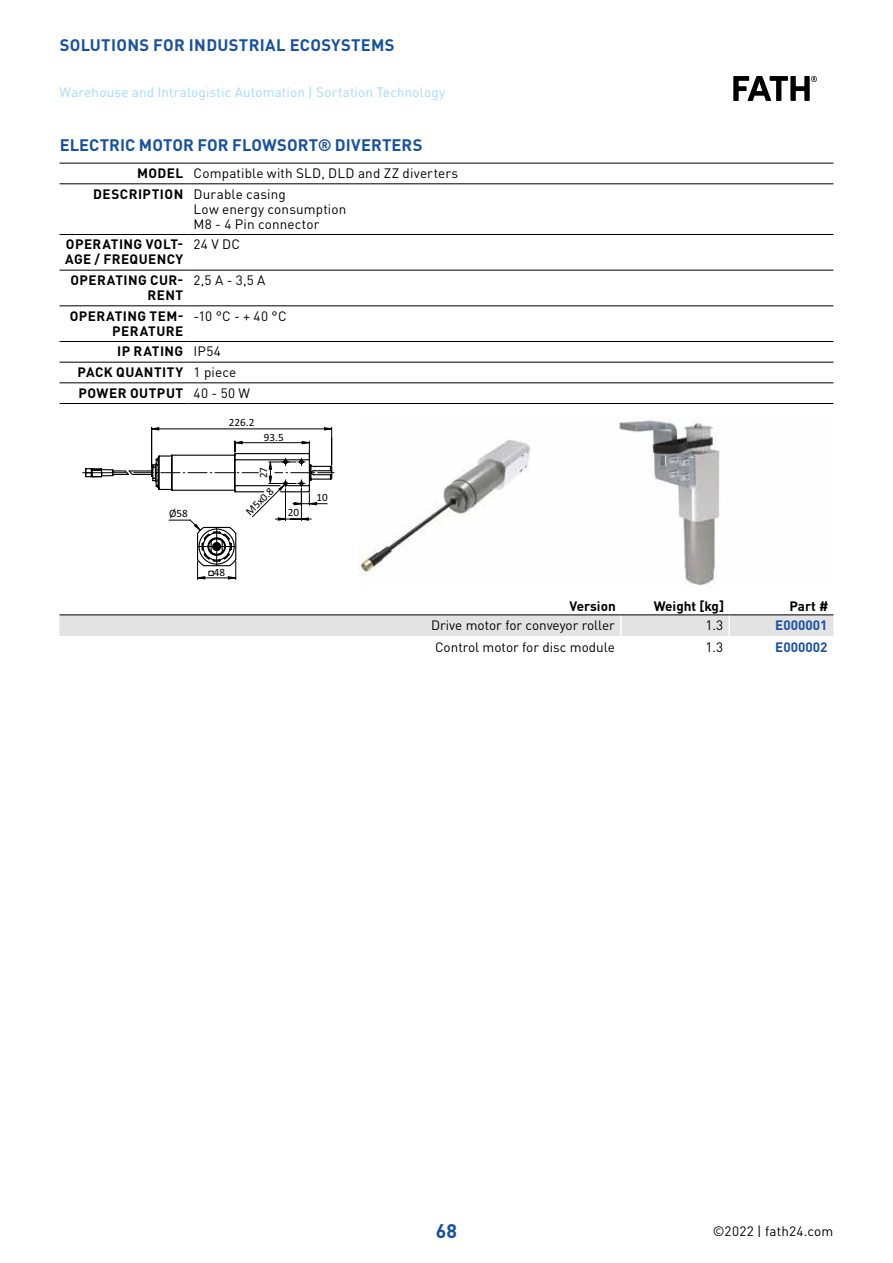
<style>
.page{position:relative;width:893px;height:1263px;background:#fff}
.page>*{position:absolute;margin:0;border:0;box-sizing:border-box;transform-origin:0 0}
.t1{font:700 19.5px "DIN Pro";color:#1951a0}
.t2{font:700 16.5px "DIN Pro";letter-spacing:.015em;color:#1951a0}
.t3{font:13.5px/20.7px "DIN Pro";letter-spacing:.01em;color:#000}
.t4{font:700 13.5px/15px "DIN Pro";letter-spacing:.03em;color:#000}
.t5{font:13.5px "DIN Pro";letter-spacing:.01em;color:#a1daf8}
.t6{font:700 13.5px "DIN Pro";color:#000}
.t7{font:700 13.5px "DIN Pro";color:#1951a0}
.t8{font:11.1px "Calibri";color:#000}
.s1{font-weight:700}
.s2{font-weight:400}
</style>
<div class="page">
<hr style="left:60px;top:163px;width:129px;height:1px;background:#000">
<hr style="left:189px;top:163px;width:644px;height:1px;background:#000">
<hr style="left:60px;top:184px;width:129px;height:1px;background:#000">
<hr style="left:189px;top:184px;width:644px;height:1px;background:#000">
<hr style="left:60px;top:234px;width:129px;height:1px;background:#000">
<hr style="left:189px;top:234px;width:644px;height:1px;background:#000">
<hr style="left:60px;top:270px;width:129px;height:1px;background:#000">
<hr style="left:189px;top:270px;width:644px;height:1px;background:#000">
<hr style="left:60px;top:306px;width:129px;height:1px;background:#000">
<hr style="left:189px;top:306px;width:644px;height:1px;background:#000">
<hr style="left:60px;top:341px;width:129px;height:1px;background:#000">
<hr style="left:189px;top:341px;width:644px;height:1px;background:#000">
<hr style="left:60px;top:362px;width:129px;height:1px;background:#000">
<hr style="left:189px;top:362px;width:644px;height:1px;background:#000">
<hr style="left:60px;top:383px;width:129px;height:1px;background:#000">
<hr style="left:60px;top:403px;width:129px;height:1px;background:#000">
<hr style="left:189px;top:383px;width:644px;height:1px;background:#000">
<hr style="left:189px;top:403px;width:644px;height:1px;background:#000">
<svg style="left:83px;top:427px;width:251px;height:153px"></svg>
<img style="left:358px;top:417px;width:362px;height:170px">
<div style="left:60px;top:616px;width:773px;height:20px;background:#e3e3e3"></div>
<hr style="left:620px;top:615px;width:2px;height:21px;background:#fff">
<hr style="left:728px;top:615px;width:2px;height:21px;background:#fff">
<hr style="left:60px;top:615px;width:561px;height:1px;background:#000">
<hr style="left:621px;top:615px;width:108px;height:1px;background:#000">
<hr style="left:729px;top:615px;width:104px;height:1px;background:#000">
<svg style="left:733px;top:76px;width:84px;height:25px"></svg>
<p class="t2" style="left:60px;top:31px;width:336px">SOLUTIONS FOR INDUSTRIAL ECOSYSTEMS</p>
<p class="t5" style="left:60px;top:82px;width:387px">Warehouse and Intralogistic Automation | Sortation Technology</p>
<p class="t2" style="left:60px;top:131px;width:364px">ELECTRIC MOTOR FOR FLOWSORT® DIVERTERS</p>
<p class="t3" style="left:93px;top:161px;width:367px;text-indent:44px"><span class="s1">MODEL</span> Compatible with SLD, DLD and ZZ diverters<br><span class="s1">DESCRIPTION</span> Durable casing</p>
<p class="t3" style="left:194px;top:200px;width:154px;line-height:15px">Low energy consumption<br>M8 - 4 Pin connector</p>
<p class="t4" style="left:65px;top:235px;width:120px">OPERATING VOLT-<br>AGE / FREQUENCY</p>
<p class="t3" style="left:194px;top:233px;width:48px">24 V DC</p>
<p class="t4" style="left:70px;top:271px;width:114px;text-align:right">OPERATING CUR-<br>RENT</p>
<p class="t3" style="left:194px;top:268px;width:73px">2,5 A - 3,5 A</p>
<p class="t4" style="left:70px;top:307px;width:115px;text-align:right">OPERATING TEM-<br>PERATURE</p>
<p class="t3" style="left:194px;top:304px;width:95px">-10 °C - + 40 °C</p>
<p class="t4" style="left:78px;top:339px;width:174px;line-height:20.7px;text-indent:40px">IP RATING <span class="s2">IP54<br></span>PACK QUANTITY <span class="s2">1 piece<br></span>POWER OUTPUT <span class="s2">40 - 50 W</span></p>
<p class="t8" style="left:229px;top:415px;width:27px">226.2</p>
<p class="t8" style="left:264px;top:430px;width:21px">93.5</p>
<p class="t8" style="left:169px;top:506px;width:20px">Ø58</p>
<p class="t8" style="left:214px;top:564px;width:13px">48</p>
<p class="t8" style="left:256px;top:478px;width:13px;rotate:-90deg">27</p>
<p class="t8" style="left:242px;top:508px;width:36px;rotate:-45deg">M5x0.8</p>
<p class="t8" style="left:288px;top:505px;width:13px">20</p>
<p class="t8" style="left:316px;top:489px;width:13px">10</p>
<p class="t6" style="left:569px;top:594px;width:48px">Version</p>
<p class="t6" style="left:654px;top:594px;width:72px">Weight [kg]</p>
<p class="t4" style="left:789px;top:597px;width:40px">Part #</p>
<p class="t3" style="left:431px;top:613px;width:185px">Drive motor for conveyor roller</p>
<p class="t3" style="left:705px;top:613px;width:19px">1.3</p>
<p class="t7" style="left:775px;top:614px;width:54px">E000001</p>
<p class="t3" style="left:435px;top:635px;width:181px">Control motor for disc module</p>
<p class="t3" style="left:705px;top:635px;width:19px">1.3</p>
<p class="t7" style="left:775px;top:635px;width:54px">E000002</p>
<h1 class="t1" style="left:436px;top:1215px;width:23px">68</h1>
<p class="t3" style="left:713px;top:1219px;width:122px">©2022 | fath24.com</p>
</div>
